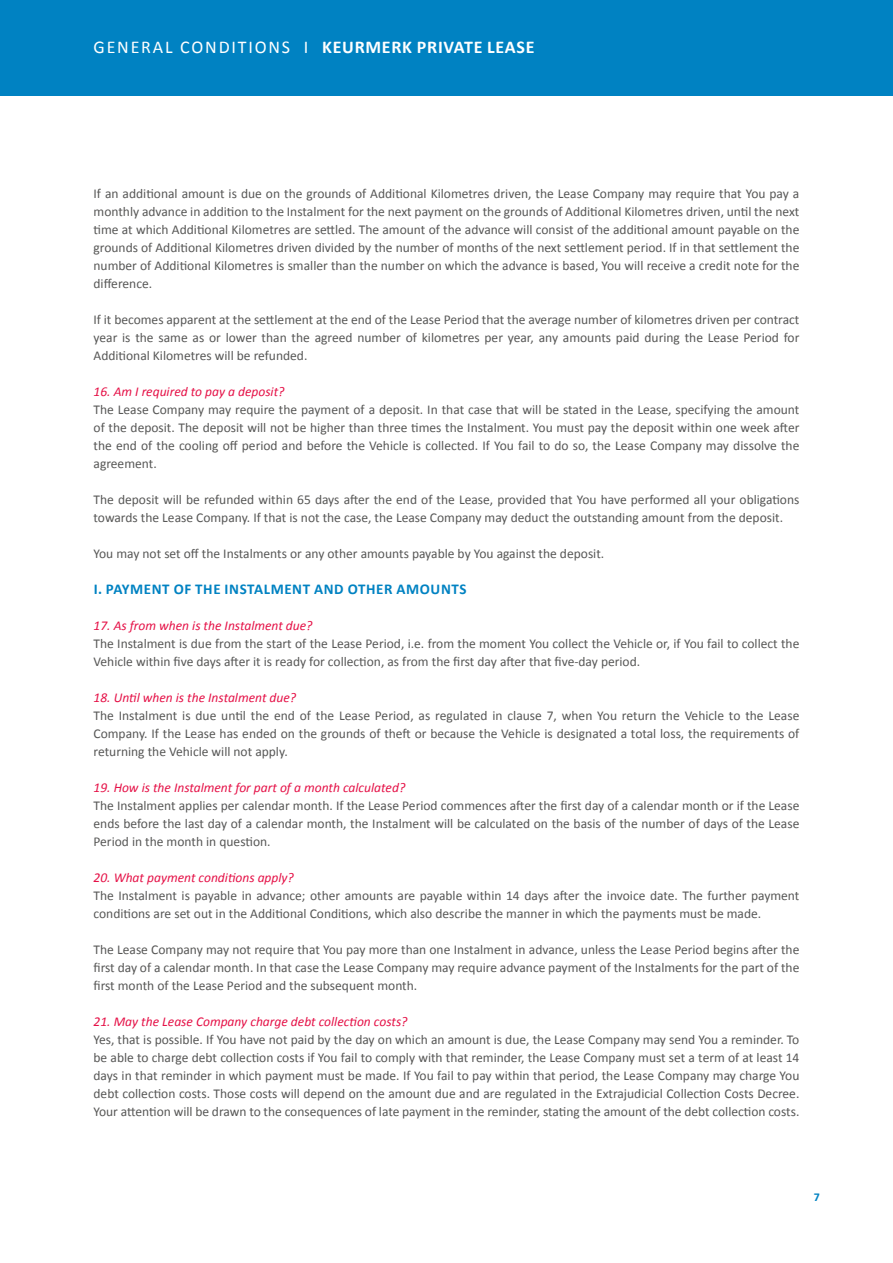
<style>
.page{position:relative;width:893px;height:1263px;background:#fff}
.page>*{position:absolute;margin:0;border:0;box-sizing:border-box;transform-origin:0 0}
.t1{font:700 18px "Calibri";letter-spacing:.04em;color:#fff}
.t2{font:700 15px "Calibri";letter-spacing:.04em;color:#0082c2}
.t3{font:13.5px/18px "Calibri";color:#575756;text-align:justify}
.t4{font:italic 13.5px "Calibri";color:#e51147}
.t5{font:700 12px "Calibri";color:#0082c2}
.s1{font-weight:400}
</style>
<div class="page">
<div style="left:0;top:0;width:893px;height:96px;background:#0082c2"></div>
<h1 class="t1" style="left:94px;top:36px;width:442px"><span class="s1">GENERAL CONDITIONS I</span> KEURMERK PRIVATE LEASE</h1>
<p class="t3" style="left:94px;top:184px;width:707px">If an additional amount is due on the grounds of Additional Kilometres driven, the Lease Company may require that You pay a monthly advance in addition to the Instalment for the next payment on the grounds of Additional Kilometres driven, until the next time at which Additional Kilometres are settled. The amount of the advance will consist of the additional amount payable on the grounds of Additional Kilometres driven divided by the number of months of the next settlement period. If in that settlement the number of Additional Kilometres is smaller than the number on which the advance is based, You will receive a credit note for the difference.</p>
<p class="t3" style="left:94px;top:310px;width:707px">If it becomes apparent at the settlement at the end of the Lease Period that the average number of kilometres driven per contract year is the same as or lower than the agreed number of kilometres per year, any amounts paid during the Lease Period for Additional Kilometres will be refunded.</p>
<p class="t4" style="left:94px;top:383px;width:192px">16. Am I required to pay a deposit?</p>
<p class="t3" style="left:94px;top:400px;width:707px">The Lease Company may require the payment of a deposit. In that case that will be stated in the Lease, specifying the amount of the deposit. The deposit will not be higher than three times the Instalment. You must pay the deposit within one week after the end of the cooling off period and before the Vehicle is collected. If You fail to do so, the Lease Company may dissolve the agreement.</p>
<p class="t3" style="left:94px;top:490px;width:707px">The deposit will be refunded within 65 days after the end of the Lease, provided that You have performed all your obligations towards the Lease Company. If that is not the case, the Lease Company may deduct the outstanding amount from the deposit.</p>
<p class="t3" style="left:94px;top:544px;width:512px">You may not set off the Instalments or any other amounts payable by You against the deposit.</p>
<p class="t2" style="left:94px;top:580px;width:374px">I. PAYMENT OF THE INSTALMENT AND OTHER AMOUNTS</p>
<p class="t4" style="left:94px;top:617px;width:220px">17. As from when is the Instalment due?</p>
<p class="t3" style="left:94px;top:634px;width:707px">The Instalment is due from the start of the Lease Period, i.e. from the moment You collect the Vehicle or, if You fail to collect the<br>Vehicle within five days after it is ready for collection, as from the first day after that five-day period.</p>
<p class="t4" style="left:94px;top:689px;width:204px">18. Until when is the Instalment due?</p>
<p class="t3" style="left:94px;top:706px;width:707px">The Instalment is due until the end of the Lease Period, as regulated in clause 7, when You return the Vehicle to the Lease Company. If the Lease has ended on the grounds of theft or because the Vehicle is designated a total loss, the requirements of returning the Vehicle will not apply.</p>
<p class="t4" style="left:94px;top:779px;width:313px">19. How is the Instalment for part of a month calculated?</p>
<p class="t3" style="left:94px;top:796px;width:707px">The Instalment applies per calendar month. If the Lease Period commences after the first day of a calendar month or if the Lease ends before the last day of a calendar month, the Instalment will be calculated on the basis of the number of days of the Lease Period in the month in question.</p>
<p class="t4" style="left:94px;top:869px;width:202px">20. What payment conditions apply?</p>
<p class="t3" style="left:94px;top:886px;width:707px">The Instalment is payable in advance; other amounts are payable within 14 days after the invoice date. The further payment conditions are set out in the Additional Conditions, which also describe the manner in which the payments must be made.</p>
<p class="t3" style="left:94px;top:940px;width:707px">The Lease Company may not require that You pay more than one Instalment in advance, unless the Lease Period begins after the first day of a calendar month. In that case the Lease Company may require advance payment of the Instalments for the part of the first month of the Lease Period and the subsequent month.</p>
<p class="t4" style="left:94px;top:1013px;width:315px">21. May the Lease Company charge debt collection costs?</p>
<p class="t3" style="left:94px;top:1030px;width:707px">Yes, that is possible. If You have not paid by the day on which an amount is due, the Lease Company may send You a reminder. To be able to charge debt collection costs if You fail to comply with that reminder, the Lease Company must set a term of at least 14 days in that reminder in which payment must be made. If You fail to pay within that period, the Lease Company may charge You debt collection costs. Those costs will depend on the amount due and are regulated in the Extrajudicial Collection Costs Decree.<br>Your attention will be drawn to the consequences of late payment in the reminder, stating the amount of the debt collection costs.</p>
<p class="t5" style="left:814px;top:1189px;width:8px">7</p>
</div>
